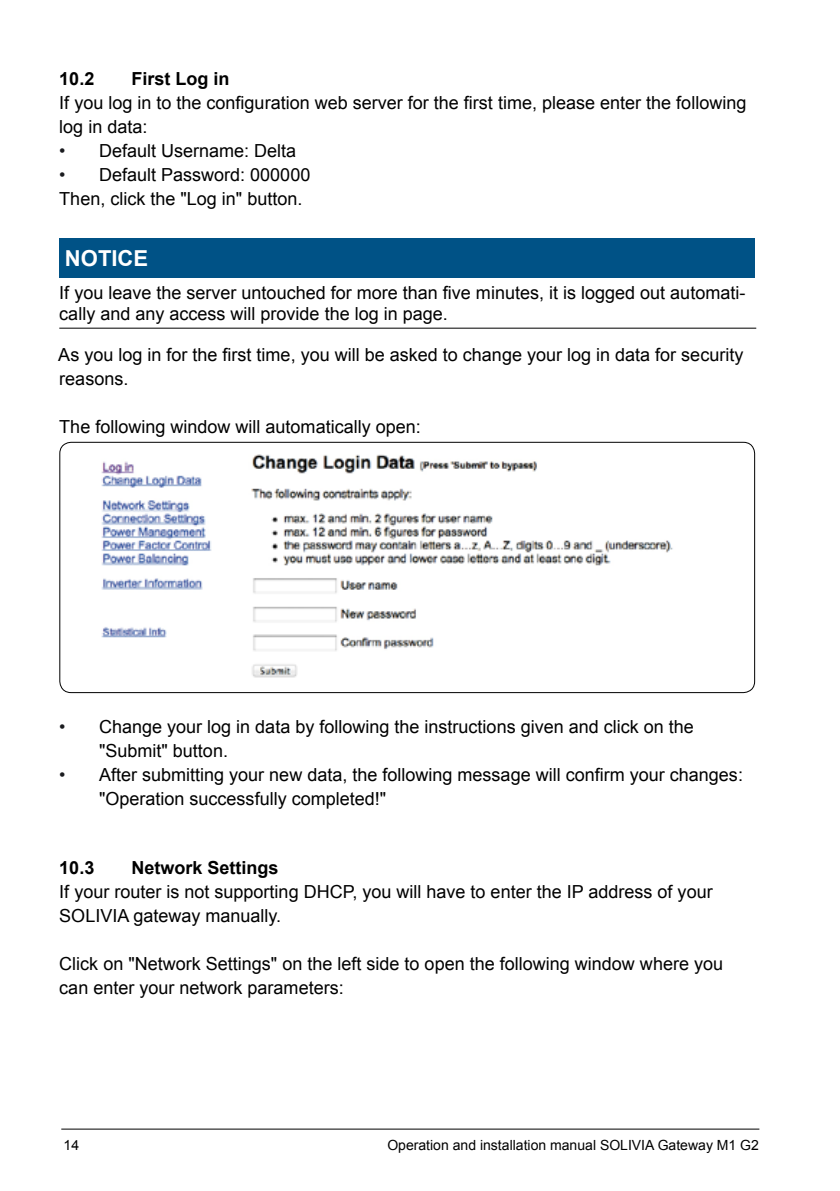
<style>
.page{position:relative;width:840px;height:1191px;background:#fff}
.page>*{position:absolute;margin:0;border:0;box-sizing:border-box;transform-origin:0 0}
.t1{font:700 22px "Arial";color:#fff}
.t2{font:18px/24px "Arial";color:#000}
.t3{font:700 18px "Arial";color:#000}
.t4{font:14px "Arial";color:#000}
.s1{color:#1a1b1f}
</style>
<div class="page">
<hr style="left:61px;top:1128px;width:698px;height:1px;background:#000">
<div style="left:59px;top:238px;width:695px;height:39px;background:#005286"></div>
<hr style="left:59px;top:328px;width:696px;height:1px;background:#000">
<img style="left:101px;top:454px;width:572px;height:224px">
<div style="left:59px;top:442px;width:695px;height:251px;border:1px solid #000;border-radius:11px"></div>
<p class="t3" style="left:59px;top:67px;width:37px">10.2</p>
<p class="t3" style="left:131px;top:67px;width:100px">First Log in</p>
<p class="t2" style="left:59px;top:91px;width:688px">If you log in to the configuration web server for the first time, please enter the following log in data:</p>
<p class="t2" style="left:59px;top:139px;width:238px"><span class="s1">•</span> Default Username: Delta</p>
<p class="t2" style="left:59px;top:163px;width:252px"><span class="s1">•</span> Default Password: 000000<br>Then, click the "Log in" button.</p>
<p class="t1" style="left:65px;top:244px;width:85px">NOTICE</p>
<p class="t2" style="left:59px;top:282px;width:687px;line-height:21.6px">If you leave the server untouched for more than five minutes, it is logged out automati&shy;cally and any access will provide the log in page.</p>
<p class="t2" style="left:58px;top:343px;width:686px">As you log in for the first time, you will be asked to change your log in data for security reasons.</p>
<p class="t2" style="left:59px;top:415px;width:363px">The following window will automatically open:</p>
<p class="t2" style="left:99px;top:714px;width:596px;text-indent:-40px"><span class="s1">•</span> Change your log in data by following the instructions given and click on the "Submit" button.</p>
<p class="t2" style="left:99px;top:762px;width:645px;text-indent:-40px"><span class="s1">•</span> After submitting your new data, the following message will confirm your changes: "Operation successfully completed!"</p>
<p class="t3" style="left:59px;top:856px;width:37px">10.3</p>
<p class="t3" style="left:131px;top:856px;width:149px">Network Settings</p>
<p class="t2" style="left:59px;top:880px;width:654px">If your router is not supporting DHCP, you will have to enter the IP address of your<br>SOLIVIA gateway manually.</p>
<p class="t2" style="left:59px;top:952px;width:665px">Click on "Network Settings" on the left side to open the following window where you can enter your network parameters:</p>
<p class="t4" style="left:63px;top:1136px;width:17px">14</p>
<p class="t4" style="left:387px;top:1136px;width:373px">Operation and installation manual SOLIVIA Gateway M1 G2</p>
</div>
